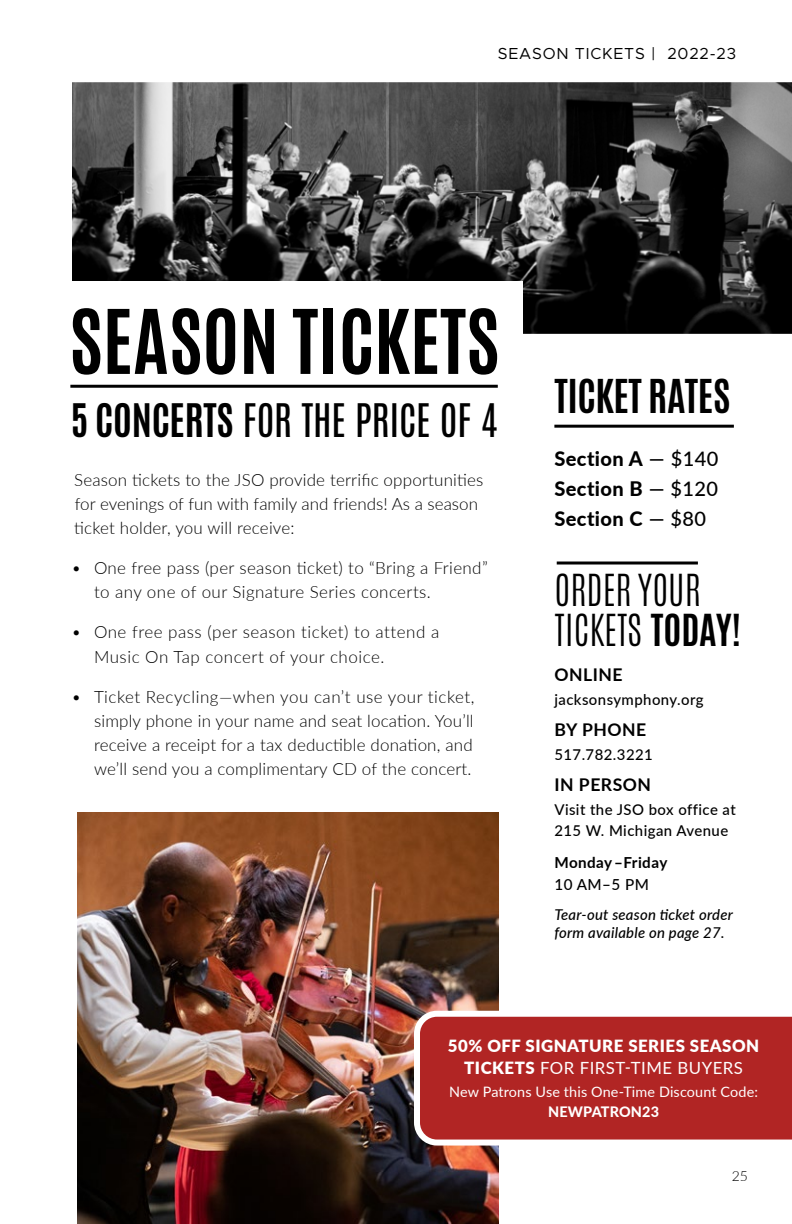
<style>
.page{position:relative;width:792px;height:1224px;background:#fff}
.page>*{position:absolute;margin:0;border:0;box-sizing:border-box;transform-origin:0 0}
.t1{font:700 75.6px "Antonio";color:#000}
.t2{font:700 39px "Antonio";letter-spacing:-.01em;color:#000}
.t3{font:38.6px "Antonio";letter-spacing:-.005em;color:#000}
.t4{font:300 36.8px/40.4px "Antonio";color:#000}
.t5{font:800 20px/30px "Lato";letter-spacing:.02em;color:#000;text-align:justify}
.t6{font:700 17.6px "Lato";letter-spacing:.03em;color:#000}
.t7{font:300 17px/24px "Lato";letter-spacing:.01em;color:#000}
.t8{font:300 17px/24px "Lato";letter-spacing:.03em;color:#000}
.t9{font:900 16.8px/22px "Lato";letter-spacing:.03em;color:#fff;text-align:center}
.t10{font:16px "Metropolis";letter-spacing:.05em;color:#000}
.t11{font:700 15.2px "Lato";letter-spacing:.03em;color:#000}
.t12{font:500 15.2px "Lato";color:#000}
.t13{font:500 15px/21.6px "Lato";letter-spacing:.03em;color:#000}
.t14{font:italic 500 15px/18px "Lato";letter-spacing:.015em;color:#000}
.t15{font:14.4px "Lato";letter-spacing:.01em;color:#fff}
.t16{font:800 14.4px "Lato";letter-spacing:.01em;color:#fff}
.t17{font:300 14px "Lato";color:#000}
.s1{font-weight:700}
.s2{font-weight:500}
.s3{font-weight:400}
</style>
<div class="page">
<img style="left:72px;top:82px;width:720px;height:252px">
<div style="left:38px;top:281px;width:485px;height:109px;background:#fff"></div>
<hr style="left:70px;top:385px;width:428px;height:3px;background:#000">
<hr style="left:557px;top:562px;width:141px;height:3px;background:#000">
<hr style="left:554px;top:425px;width:180px;height:3px;background:#000">
<img style="left:78px;top:813px;width:420px;height:411px">
<svg style="left:414px;top:1011px;width:378px;height:135px;background:#b83b3a"></svg>
<p class="t10" style="left:498px;top:43px;width:240px">SEASON TICKETS | 2022-23</p>
<h1 class="t1" style="left:69px;top:284px;width:432px">SEASON TICKETS</h1>
<h3 class="t3" style="left:71px;top:392px;width:428px"><span class="s1">5 CONCERTS</span> FOR THE PRICE OF 4</h3>
<p class="t7" style="left:74px;top:468px;width:411px">Season tickets to the JSO provide terrific opportunities for evenings of fun with family and friends! As a season ticket holder, you will receive:</p>
<p class="t7" style="left:94px;top:556px;width:395px;text-indent:-23px">• One free pass (per season ticket) to “Bring a Friend” to any one of our Signature Series concerts.</p>
<p class="t8" style="left:94px;top:620px;width:347px;text-indent:-23px">• One free pass (per season ticket) to attend a<br>Music On Tap concert of your choice.</p>
<p class="t7" style="left:94px;top:684px;width:382px;text-align:justify;text-indent:-23px">• Ticket Recycling—when you can’t use your ticket, simply phone in your name and seat location. You’ll receive a receipt for a tax deductible donation, and we’ll send you a complimentary CD of the concert.</p>
<h2 class="t2" style="left:554px;top:367px;width:177px">TICKET RATES</h2>
<p class="t5" style="left:554px;top:443px;width:165px">Section A <span class="s2">— $140<br></span>Section B <span class="s2">— $120<br></span>Section C <span class="s2">— $80</span></p>
<h3 class="t4" style="left:554px;top:570px;width:188px">ORDER YOUR<br>TICKETS <span class="s1">TODAY!</span></h3>
<p class="t6" style="left:554px;top:662px;width:70px">ONLINE</p>
<p class="t13" style="left:554px;top:688px;width:151px">jacksonsymphony.org</p>
<p class="t6" style="left:554px;top:717px;width:93px">BY PHONE</p>
<p class="t13" style="left:554px;top:743px;width:100px">517.782.3221</p>
<p class="t6" style="left:554px;top:772px;width:98px">IN PERSON</p>
<p class="t13" style="left:554px;top:798px;width:183px">Visit the JSO box office at<br>215 W. Michigan Avenue</p>
<p class="t11" style="left:554px;top:851px;width:114px">Monday–Friday</p>
<p class="t12" style="left:554px;top:874px;width:96px">10 AM–5 PM</p>
<p class="t14" style="left:554px;top:905px;width:180px">Tear-out season ticket order form available on page 27.</p>
<p class="t9" style="left:448px;top:1034px;width:313px">50% OFF SIGNATURE SERIES SEASON<br>TICKETS <span class="s3">FOR FIRST-TIME BUYERS</span></p>
<p class="t15" style="left:449px;top:1082px;width:310px">New Patrons Use this One-Time Discount Code:</p>
<p class="t16" style="left:548px;top:1101px;width:112px">NEWPATRON23</p>
<p class="t17" style="left:732px;top:1166px;width:18px">25</p>
</div>
